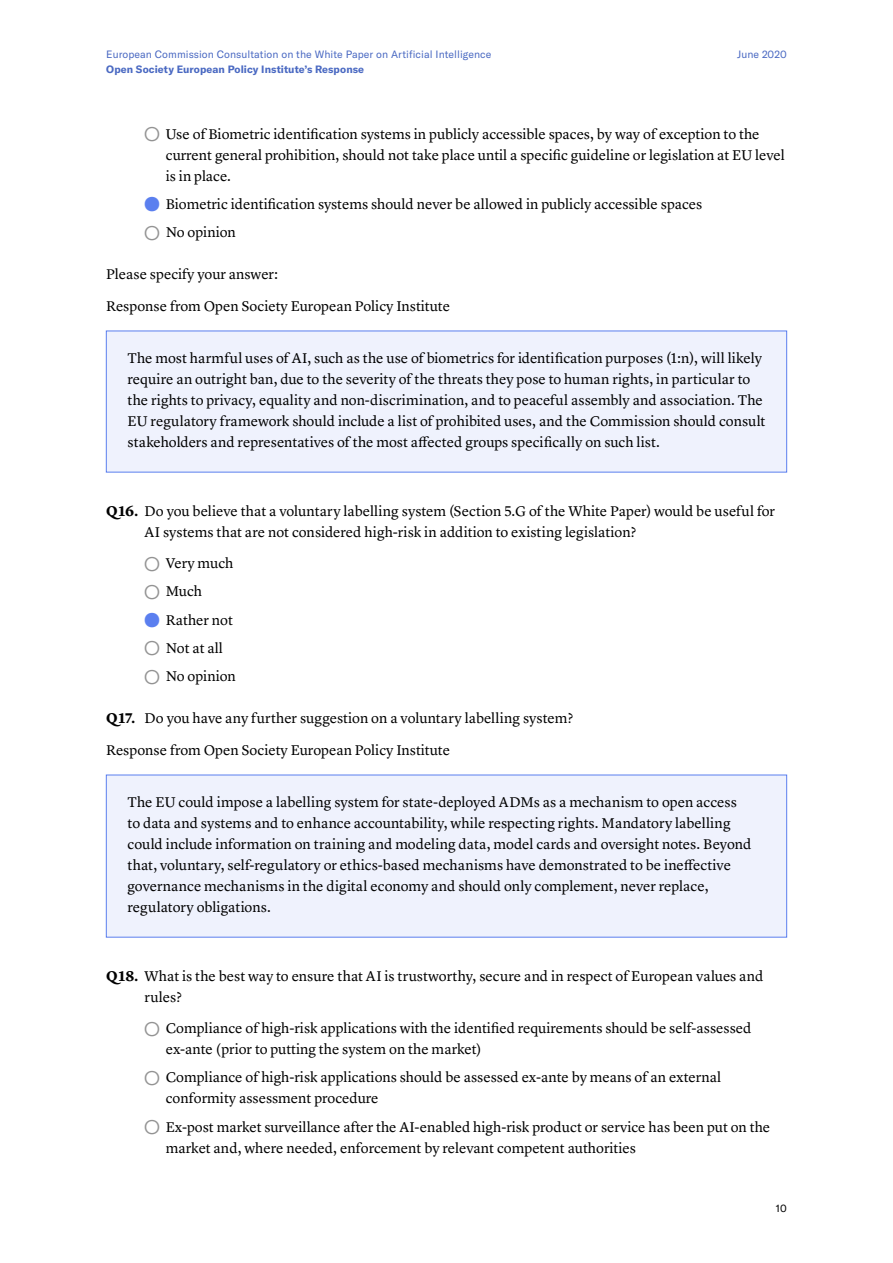
<style>
.page{position:relative;width:893px;height:1263px;background:#fff}
.page>*{position:absolute;margin:0;border:0;box-sizing:border-box;transform-origin:0 0}
.t1{font:14.7px/21px "Lyon Text";color:#000}
.t2{font:10.5px "GT America";letter-spacing:.005em;color:#4a69c2}
.t3{font:700 10.5px "GT America";letter-spacing:.005em;color:#4a69c2}
.t4{font:10.5px "GT America";color:#000}
.s1{font-family:"GT America";font-weight:900;font-size:19.5px;color:#939393}
.s2{font-family:"GT America";font-weight:900;font-size:19.5px;color:#5b7fef}
.s3{font-weight:700}
</style>
<div class="page">
<div style="left:106px;top:331px;width:681px;height:141px;background:#eff2fd"></div>
<div style="left:106px;top:775px;width:681px;height:162px;background:#eff2fd"></div>
<p class="t2" style="left:106px;top:48px;width:387px">European Commission Consultation on the White Paper on Artificial Intelligence</p>
<p class="t2" style="left:737px;top:48px;width:51px">June 2020</p>
<p class="t3" style="left:106px;top:63px;width:259px">Open Society European Policy Institute’s Response</p>
<p class="t1" style="left:166px;top:122px;width:621px;text-indent:-21px"><span class="s1">○</span> Use of Biometric identification systems in publicly accessible spaces, by way of exception to the current general prohibition, should not take place until a specific guideline or legislation at EU level is in place.</p>
<p class="t1" style="left:145px;top:192px;width:559px"><span class="s2">●</span> Biometric identification systems should never be allowed in publicly accessible spaces</p>
<p class="t1" style="left:145px;top:221px;width:93px"><span class="s1">○</span> No opinion</p>
<p class="t1" style="left:106px;top:257px;width:345px;line-height:31.5px">Please specify your answer:<br>Response from Open Society European Policy Institute</p>
<p class="t1" style="left:128px;top:347px;width:639px">The most harmful uses of AI, such as the use of biometrics for identification purposes (1:n), will likely require an outright ban, due to the severity of the threats they pose to human rights, in particular to the rights to privacy, equality and non-discrimination, and to peaceful assembly and association. The EU regulatory framework should include a list of prohibited uses, and the Commission should consult stakeholders and representatives of the most affected groups specifically on such list.</p>
<p class="t1" style="left:145px;top:499px;width:632px;text-indent:-38px"><span class="s3">Q16.</span> Do you believe that a voluntary labelling system (Section 5.G of the White Paper) would be useful for<br>AI systems that are not considered high-risk in addition to existing legislation?</p>
<p class="t1" style="left:145px;top:551px;width:90px"><span class="s1">○</span> Very much</p>
<p class="t1" style="left:145px;top:580px;width:59px"><span class="s1">○</span> Much</p>
<p class="t1" style="left:145px;top:608px;width:90px"><span class="s2">●</span> Rather not</p>
<p class="t1" style="left:145px;top:636px;width:80px"><span class="s1">○</span> Not at all</p>
<p class="t1" style="left:145px;top:665px;width:93px"><span class="s1">○</span> No opinion</p>
<p class="t1" style="left:106px;top:701px;width:468px;line-height:31.5px"><span class="s3">Q17.</span> Do you have any further suggestion on a voluntary labelling system?<br>Response from Open Society European Policy Institute</p>
<p class="t1" style="left:128px;top:791px;width:625px">The EU could impose a labelling system for state-deployed ADMs as a mechanism to open access to data and systems and to enhance accountability, while respecting rights. Mandatory labelling could include information on training and modeling data, model cards and oversight notes. Beyond that, voluntary, self-regulatory or ethics-based mechanisms have demonstrated to be ineffective governance mechanisms in the digital economy and should only complement, never replace, regulatory obligations.</p>
<p class="t1" style="left:145px;top:964px;width:620px;text-indent:-38px"><span class="s3">Q18.</span> What is the best way to ensure that AI is trustworthy, secure and in respect of European values and rules?</p>
<p class="t1" style="left:166px;top:1016px;width:587px;text-indent:-21px"><span class="s1">○</span> Compliance of high-risk applications with the identified requirements should be self-assessed ex-ante (prior to putting the system on the market)</p>
<p class="t1" style="left:166px;top:1066px;width:557px;text-indent:-21px"><span class="s1">○</span> Compliance of high-risk applications should be assessed ex-ante by means of an external conformity assessment procedure</p>
<p class="t1" style="left:166px;top:1115px;width:606px;text-indent:-21px"><span class="s1">○</span> Ex-post market surveillance after the AI-enabled high-risk product or service has been put on the market and, where needed, enforcement by relevant competent authorities</p>
<p class="t4" style="left:776px;top:1202px;width:12px">10</p>
</div>
